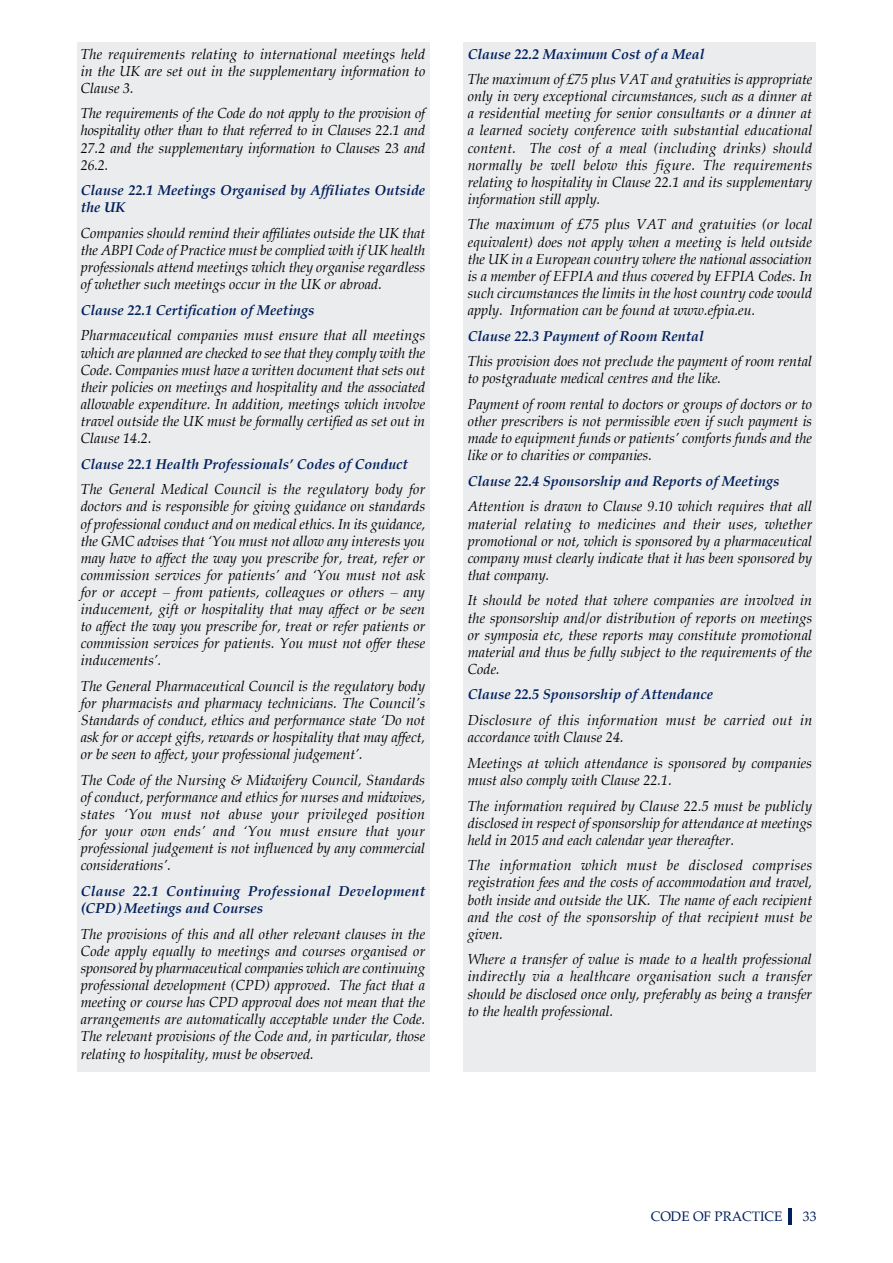
<style>
.page{position:relative;width:893px;height:1263px;background:#fff}
.page>*{position:absolute;margin:0;border:0;box-sizing:border-box;transform-origin:0 0}
.t1{font:italic 14.25px/17.1px "Palatino";color:#000;text-align:justify}
.t2{font:italic 700 14.25px/17.1px "Palatino";color:#001f5b}
.t3{font:italic 14.25px/17.1px "Palatino";letter-spacing:.02em;color:#000}
.t4{font:italic 700 14.25px/17.1px "Palatino";letter-spacing:.02em;color:#001f5b}
.t5{font:13.5px "Palatino";color:#001f5b}
</style>
<div class="page">
<hr style="left:789px;top:1208px;width:3px;height:17px;background:#001f5b">
<div style="left:77px;top:43px;width:352px;height:1028px;background:#ebeced"></div>
<div style="left:463px;top:43px;width:353px;height:1028px;background:#ebeced"></div>
<p class="t1" style="left:81px;top:45px;width:346px">The requirements relating to international meetings held in the UK are set out in the supplementary information to Clause 3.</p>
<p class="t1" style="left:81px;top:105px;width:346px">The requirements of the Code do not apply to the provision of hospitality other than to that referred to in Clauses 22.1 and 27.2 and the supplementary information to Clauses 23 and 26.2.</p>
<p class="t2" style="left:81px;top:182px;width:346px">Clause 22.1 Meetings Organised by Affiliates Outside the UK</p>
<p class="t1" style="left:81px;top:224px;width:346px">Companies should remind their affiliates outside the UK that the ABPI Code of Practice must be complied with if UK health professionals attend meetings which they organise regardless of whether such meetings occur in the UK or abroad.</p>
<p class="t2" style="left:81px;top:301px;width:235px">Clause 22.1 Certification of Meetings</p>
<p class="t1" style="left:81px;top:327px;width:346px">Pharmaceutical companies must ensure that all meetings which are planned are checked to see that they comply with the Code. Companies must have a written document that sets out their policies on meetings and hospitality and the associated allowable expenditure. In addition, meetings which involve travel outside the UK must be formally certified as set out in Clause 14.2.</p>
<p class="t2" style="left:81px;top:455px;width:329px">Clause 22.1 Health Professionals’ Codes of Conduct</p>
<p class="t1" style="left:81px;top:481px;width:346px">The General Medical Council is the regulatory body for doctors and is responsible for giving guidance on standards of professional conduct and on medical ethics. In its guidance, the GMC advises that ‘You must not allow any interests you may have to affect the way you prescribe for, treat, refer or commission services for patients’ and ‘You must not ask for or accept – from patients, colleagues or others – any inducement, gift or hospitality that may affect or be seen to affect the way you prescribe for, treat or refer patients or commission services for patients. You must not offer these inducements’.</p>
<p class="t1" style="left:81px;top:677px;width:346px">The General Pharmaceutical Council is the regulatory body for pharmacists and pharmacy technicians. The Council’s Standards of conduct, ethics and performance state ‘Do not ask for or accept gifts, rewards or hospitality that may affect, or be seen to affect, your professional judgement’.</p>
<p class="t1" style="left:81px;top:771px;width:346px">The Code of the Nursing &amp; Midwifery Council, Standards of conduct, performance and ethics for nurses and midwives, states ‘You must not abuse your privileged position for your own ends’ and ‘You must ensure that your professional judgement is not influenced by any commercial considerations’.</p>
<p class="t4" style="left:81px;top:882px;width:346px">Clause 22.1 Continuing Professional Development (CPD) Meetings and Courses</p>
<p class="t1" style="left:81px;top:925px;width:346px">The provisions of this and all other relevant clauses in the Code apply equally to meetings and courses organised or sponsored by pharmaceutical companies which are continuing professional development (CPD) approved. The fact that a meeting or course has CPD approval does not mean that the arrangements are automatically acceptable under the Code.<br>The relevant provisions of the Code and, in particular, those relating to hospitality, must be observed.</p>
<p class="t2" style="left:468px;top:45px;width:238px">Clause 22.2 Maximum Cost of a Meal</p>
<p class="t1" style="left:468px;top:71px;width:346px">The maximum of £75 plus VAT and gratuities is appropriate only in very exceptional circumstances, such as a dinner at a residential meeting for senior consultants or a dinner at a learned society conference with substantial educational content. The cost of a meal (including drinks) should normally be well below this figure. The requirements relating to hospitality in Clause 22.1 and its supplementary information still apply.</p>
<p class="t1" style="left:468px;top:216px;width:346px">The maximum of £75 plus VAT and gratuities (or local equivalent) does not apply when a meeting is held outside the UK in a European country where the national association is a member of EFPIA and thus covered by EFPIA Codes. In such circumstances the limits in the host country code would apply. Information can be found at www.efpia.eu.</p>
<p class="t2" style="left:468px;top:327px;width:238px">Clause 22.3 Payment of Room Rental</p>
<p class="t1" style="left:468px;top:353px;width:346px">This provision does not preclude the payment of room rental to postgraduate medical centres and the like.</p>
<p class="t1" style="left:468px;top:395px;width:346px">Payment of room rental to doctors or groups of doctors or to other prescribers is not permissible even if such payment is made to equipment funds or patients’ comforts funds and the like or to charities or companies.</p>
<p class="t2" style="left:468px;top:472px;width:313px">Clause 22.4 Sponsorship and Reports of Meetings</p>
<p class="t1" style="left:468px;top:498px;width:346px">Attention is drawn to Clause 9.10 which requires that all material relating to medicines and their uses, whether promotional or not, which is sponsored by a pharmaceutical company must clearly indicate that it has been sponsored by that company.</p>
<p class="t1" style="left:468px;top:592px;width:346px">It should be noted that where companies are involved in the sponsorship and/or distribution of reports on meetings or symposia etc, these reports may constitute promotional material and thus be fully subject to the requirements of the Code.</p>
<p class="t2" style="left:468px;top:686px;width:247px">Clause 22.5 Sponsorship of Attendance</p>
<p class="t3" style="left:468px;top:711px;width:346px">Disclosure of this information must be carried out in accordance with Clause 24.</p>
<p class="t1" style="left:468px;top:754px;width:346px">Meetings at which attendance is sponsored by companies must also comply with Clause 22.1.</p>
<p class="t1" style="left:468px;top:797px;width:346px">The information required by Clause 22.5 must be publicly disclosed in respect of sponsorship for attendance at meetings held in 2015 and each calendar year thereafter.</p>
<p class="t1" style="left:468px;top:857px;width:346px">The information which must be disclosed comprises registration fees and the costs of accommodation and travel, both inside and outside the UK. The name of each recipient and the cost of the sponsorship of that recipient must be given.</p>
<p class="t1" style="left:468px;top:951px;width:346px">Where a transfer of value is made to a health professional indirectly via a healthcare organisation such a transfer should be disclosed once only, preferably as being a transfer to the health professional.</p>
<p class="t5" style="left:651px;top:1205px;width:133px">CODE OF PRACTICE</p>
<p class="t5" style="left:803px;top:1205px;width:15px">33</p>
</div>
